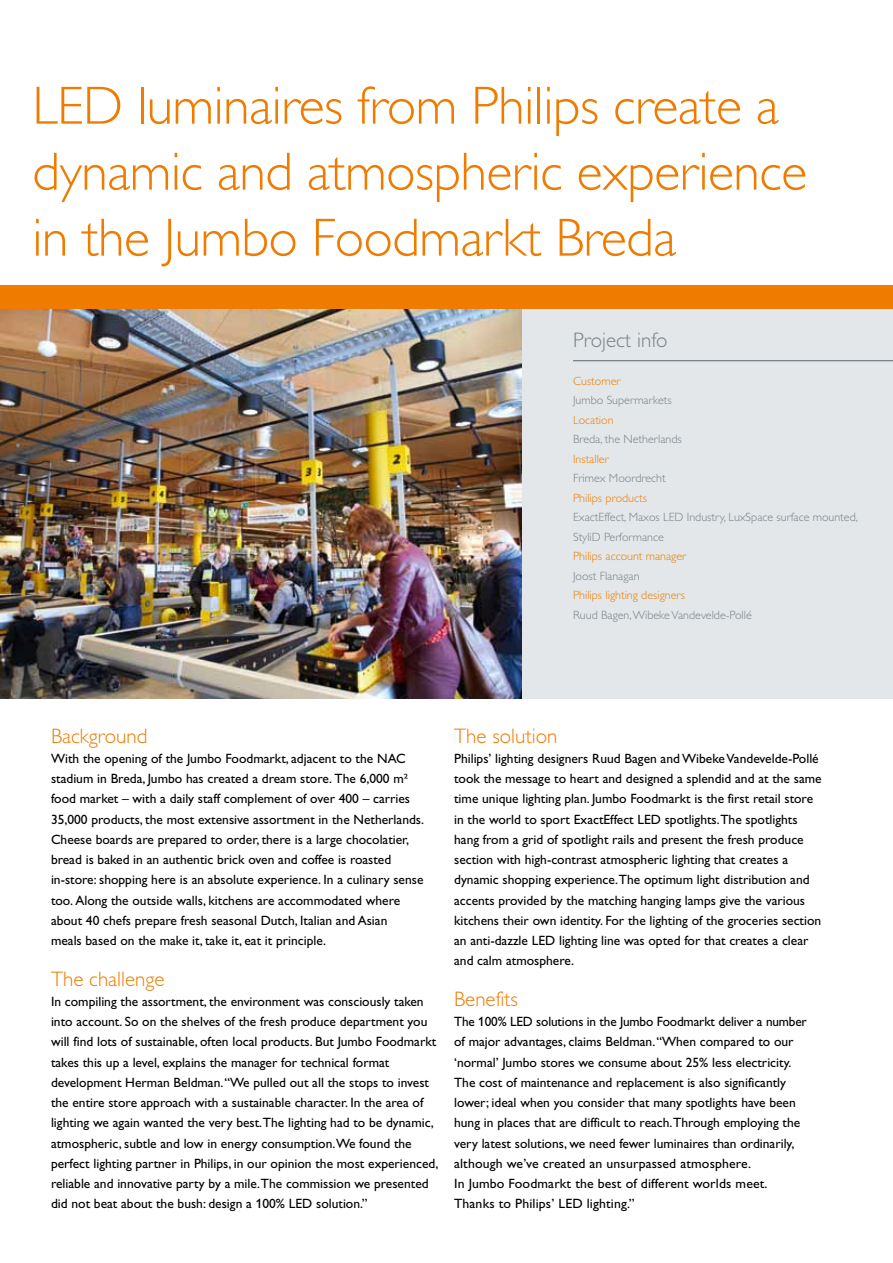
<style>
.page{position:relative;width:893px;height:1263px;background:#fff}
.page>*{position:absolute;margin:0;border:0;box-sizing:border-box;transform-origin:0 0}
.t1{font:300 54px/66px "Gill Alt One";letter-spacing:-.01em;color:#ef7c00}
.t2{font:300 21px "Gill Alt One";color:#ef7c00}
.t3{font:300 21px "Gill Alt One";color:#778186}
.t4{font:13.5px/20.2px "Gill Alt One";color:#000}
.t5{font:300 12px/19.5px "Gill Alt One";color:#778186}
.t6{font:300 12px "Gill Alt One";color:#ef7c00}
</style>
<div class="page">
<div style="left:436px;top:307px;width:457px;height:392px;background:#e3e7e9"></div>
<hr style="left:573px;top:360px;width:320px;height:1px;background:#778186">
<img style="left:1px;top:308px;width:520px;height:391px">
<div style="left:0;top:285px;width:893px;height:23px;background:#ef7c00"></div>
<img style="left:0;top:285px;width:1px;height:923px">
<h1 class="t1" style="left:32px;top:73px;width:776px">LED luminaires from Philips create a dynamic and atmospheric experience in the Jumbo Foodmarkt Breda</h1>
<h2 class="t3" style="left:573px;top:328px;width:96px">Project info</h2>
<p class="t6" style="left:573px;top:374px;width:49px">Customer</p>
<p class="t5" style="left:573px;top:390px;width:100px">Jumbo Supermarkets</p>
<p class="t6" style="left:573px;top:413px;width:42px">Location</p>
<p class="t5" style="left:573px;top:429px;width:110px">Breda, the Netherlands</p>
<p class="t6" style="left:573px;top:452px;width:37px">Installer</p>
<p class="t5" style="left:573px;top:468px;width:94px">Frimex Moordrecht</p>
<p class="t6" style="left:573px;top:491px;width:75px">Philips products</p>
<p class="t5" style="left:573px;top:507px;width:286px">ExactEffect, Maxos LED Industry, LuxSpace surface mounted,<br>StyliD Performance</p>
<p class="t6" style="left:573px;top:549px;width:115px">Philips account manager</p>
<p class="t5" style="left:573px;top:566px;width:68px">Joost Flanagan</p>
<p class="t6" style="left:573px;top:588px;width:114px">Philips lighting designers</p>
<p class="t5" style="left:573px;top:605px;width:180px">Ruud Bagen, Wibeke Vandevelde-Pollé</p>
<h2 class="t2" style="left:51px;top:724px;width:98px">Background</h2>
<p class="t4" style="left:51px;top:748px;width:375px">With the opening of the Jumbo Foodmarkt, adjacent to the NAC stadium in Breda, Jumbo has created a dream store. The 6,000 m² food market – with a daily staff complement of over 400 – carries 35,000 products, the most extensive assortment in the Netherlands.<br>Cheese boards are prepared to order, there is a large chocolatier, bread is baked in an authentic brick oven and coffee is roasted in-store: shopping here is an absolute experience. In a culinary sense too. Along the outside walls, kitchens are accommodated where about 40 chefs prepare fresh seasonal Dutch, Italian and Asian<br>meals based on the make it, take it, eat it principle.</p>
<h2 class="t2" style="left:51px;top:967px;width:115px">The challenge</h2>
<p class="t4" style="left:51px;top:991px;width:389px">In compiling the assortment, the environment was consciously taken into account. So on the shelves of the fresh produce department you will find lots of sustainable, often local products. But Jumbo Foodmarkt takes this up a level, explains the manager for technical format development Herman Beldman. “We pulled out all the stops to invest the entire store approach with a sustainable character. In the area of lighting we again wanted the very best.The lighting had to be dynamic, atmospheric, subtle and low in energy consumption.We found the perfect lighting partner in Philips, in our opinion the most experienced, reliable and innovative party by a mile.The commission we presented did not beat about the bush: design a 100% LED solution.”</p>
<h2 class="t2" style="left:454px;top:724px;width:105px">The solution</h2>
<p class="t4" style="left:454px;top:748px;width:369px">Philips’ lighting designers Ruud Bagen and Wibeke Vandevelde-Pollé took the message to heart and designed a splendid and at the same time unique lighting plan. Jumbo Foodmarkt is the first retail store in the world to sport ExactEffect LED spotlights.The spotlights hang from a grid of spotlight rails and present the fresh produce section with high-contrast atmospheric lighting that creates a dynamic shopping experience.The optimum light distribution and accents provided by the matching hanging lamps give the various kitchens their own identity. For the lighting of the groceries section an anti-dazzle LED lighting line was opted for that creates a clear and calm atmosphere.</p>
<h2 class="t2" style="left:454px;top:987px;width:65px">Benefits</h2>
<p class="t4" style="left:454px;top:1011px;width:354px">The 100% LED solutions in the Jumbo Foodmarkt deliver a number of major advantages, claims Beldman. “When compared to our ‘normal’ Jumbo stores we consume about 25% less electricity.<br>The cost of maintenance and replacement is also significantly lower; ideal when you consider that many spotlights have been hung in places that are difficult to reach.Through employing the very latest solutions, we need fewer luminaires than ordinarily, although we’ve created an unsurpassed atmosphere.<br>In Jumbo Foodmarkt the best of different worlds meet.<br>Thanks to Philips’ LED lighting.”</p>
</div>
